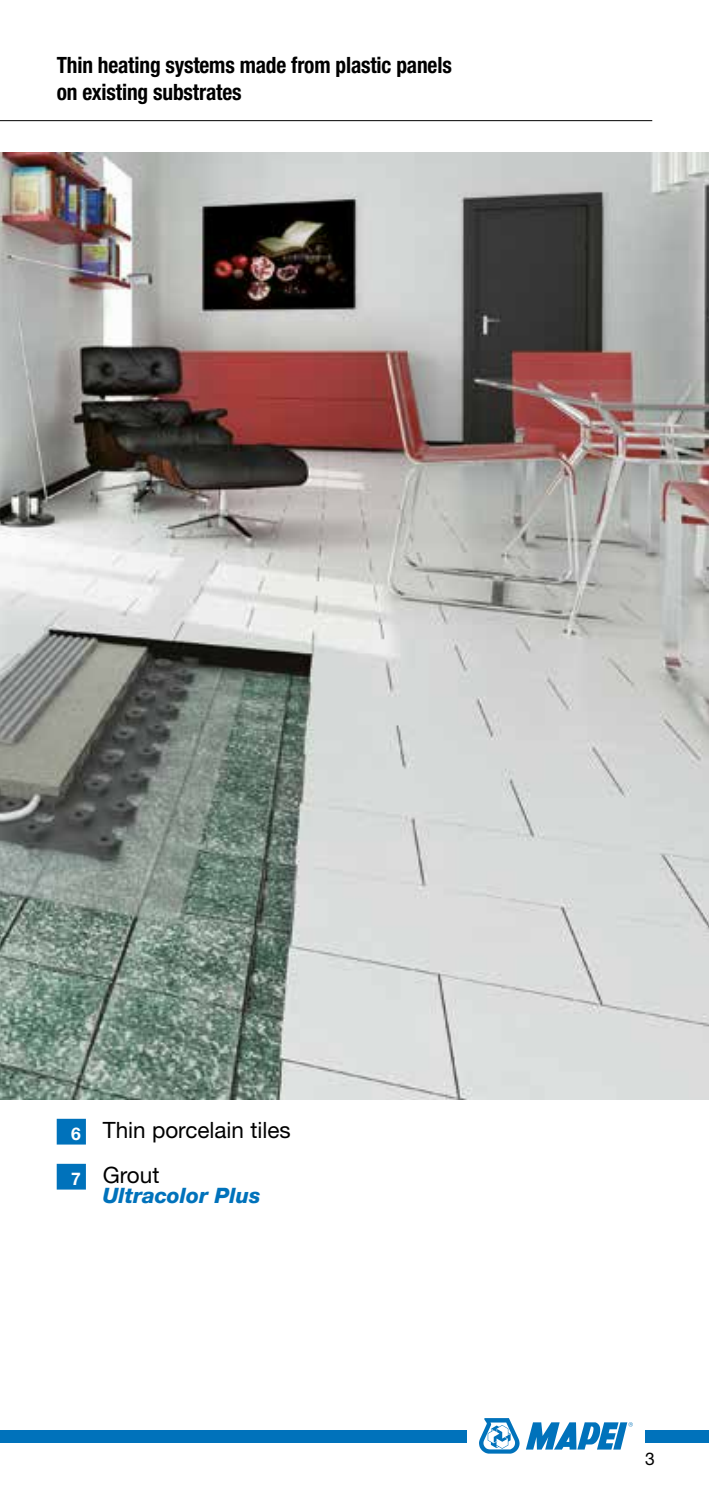
<style>
.page{position:relative;width:709px;height:1489px;background:#fff}
.page>*{position:absolute;margin:0;border:0;box-sizing:border-box;transform-origin:0 0}
.t1{font:700 condensed 22.5px/27px "Helvetica Neue LTW1 G";letter-spacing:-.005em;color:#000;scale:.95 1}
.t2{font:22.5px/45px "Helvetica Neue LTW1 G";color:#000}
.t3{font:italic 800 21.25px "Helvetica Neue LTW1 G";color:#0072bb}
.t4{font:17.5px "Helvetica Neue LTW1 G";color:#000}
</style>
<div class="page">
<div style="left:0;top:1429px;width:467px;height:13px;background:#0072bb"></div>
<div style="left:645px;top:1429px;width:64px;height:13px;background:#0072bb"></div>
<svg style="left:526px;top:1422px;width:107px;height:27px"></svg>
<svg style="left:479px;top:1418px;width:40px;height:35px"></svg>
<hr style="left:0;top:120px;width:652px;height:1px;background:#000">
<img style="left:0;top:152px;width:709px;height:946px">
<div style="left:57px;top:1118px;width:29px;height:26px;background:#0072bb"></div>
<div style="left:57px;top:1163px;width:29px;height:26px;background:#0072bb"></div>
<p class="t1" style="left:57px;top:51px;width:417px">Thin heating systems made from plastic panels on existing substrates</p>
<p class="t2" style="left:71px;top:1106px;width:221px"><sub>6</sub> Thin porcelain tiles<br><sub>7</sub> Grout</p>
<p class="t3" style="left:103px;top:1182px;width:159px">Ultracolor Plus</p>
<p class="t4" style="left:645px;top:1447px;width:11px">3</p>
</div>
